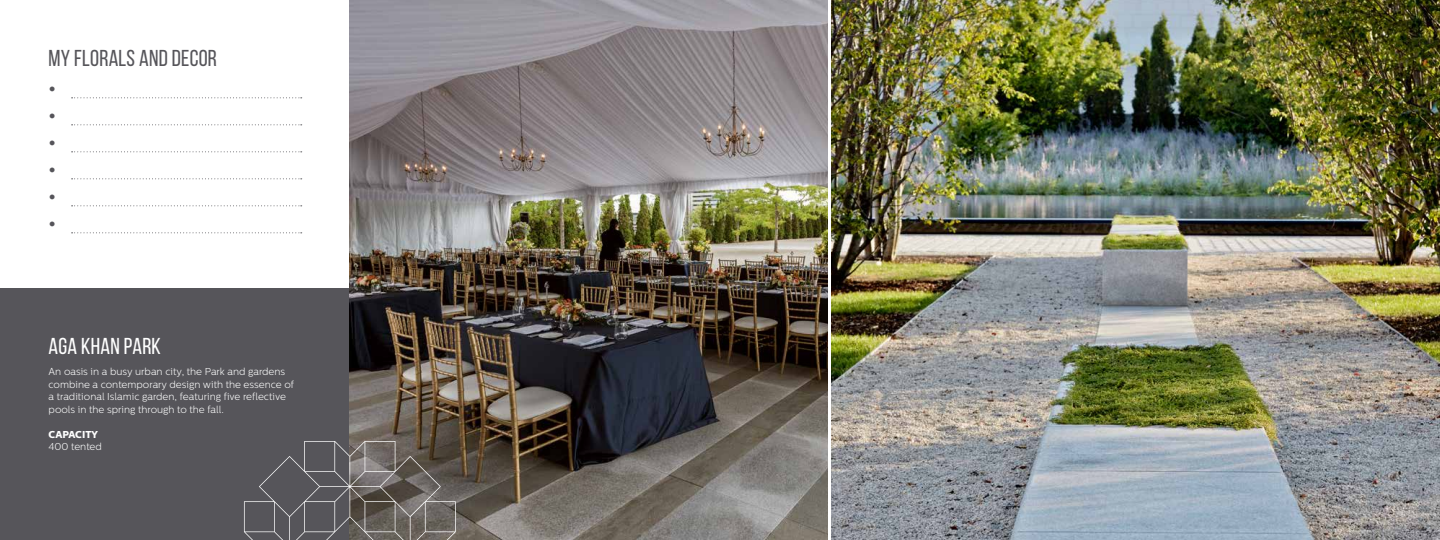
<style>
.page{position:relative;width:1440px;height:540px;background:#fff}
.page>*{position:absolute;margin:0;border:0;box-sizing:border-box;transform-origin:0 0}
.t1{font:23px/27px "Bebas Neue";letter-spacing:.01em;color:#56555a}
.t2{font:23px "Bebas Neue";letter-spacing:.01em;color:#fff}
.t3{font:300 10px/12.5px "Centrale Sans";color:#fff}
.t4{font:800 10px "Centrale Sans";color:#fff}
</style>
<div class="page">
<img style="left:832px;top:0;width:608px;height:540px">
<div style="left:0;top:288px;width:360px;height:252px;background:#56555a"></div>
<svg style="left:72px;top:97px;width:230px;height:1px"></svg>
<svg style="left:72px;top:124px;width:230px;height:1px"></svg>
<svg style="left:72px;top:151px;width:230px;height:1px"></svg>
<svg style="left:72px;top:178px;width:230px;height:1px"></svg>
<svg style="left:72px;top:205px;width:230px;height:1px"></svg>
<svg style="left:72px;top:232px;width:230px;height:1px"></svg>
<img style="left:350px;top:0;width:478px;height:540px">
<svg style="left:244px;top:441px;width:212px;height:99px"></svg>
<h1 class="t1" style="left:49px;top:42px;width:170px;line-height:31.5px">MY FLORALS AND DECOR •</h1>
<h1 class="t1" style="left:49px;top:103px;width:9px;text-align:justify">• • • • •</h1>
<h1 class="t2" style="left:49px;top:333px;width:114px">AGA KHAN PARK</h1>
<p class="t3" style="left:49px;top:366px;width:247px">An oasis in a busy urban city, the Park and gardens combine a contemporary design with the essence of a traditional Islamic garden, featuring five reflective pools in the spring through to the fall.</p>
<p class="t4" style="left:49px;top:428px;width:51px">CAPACITY</p>
<p class="t3" style="left:49px;top:441px;width:55px">400 tented</p>
</div>
